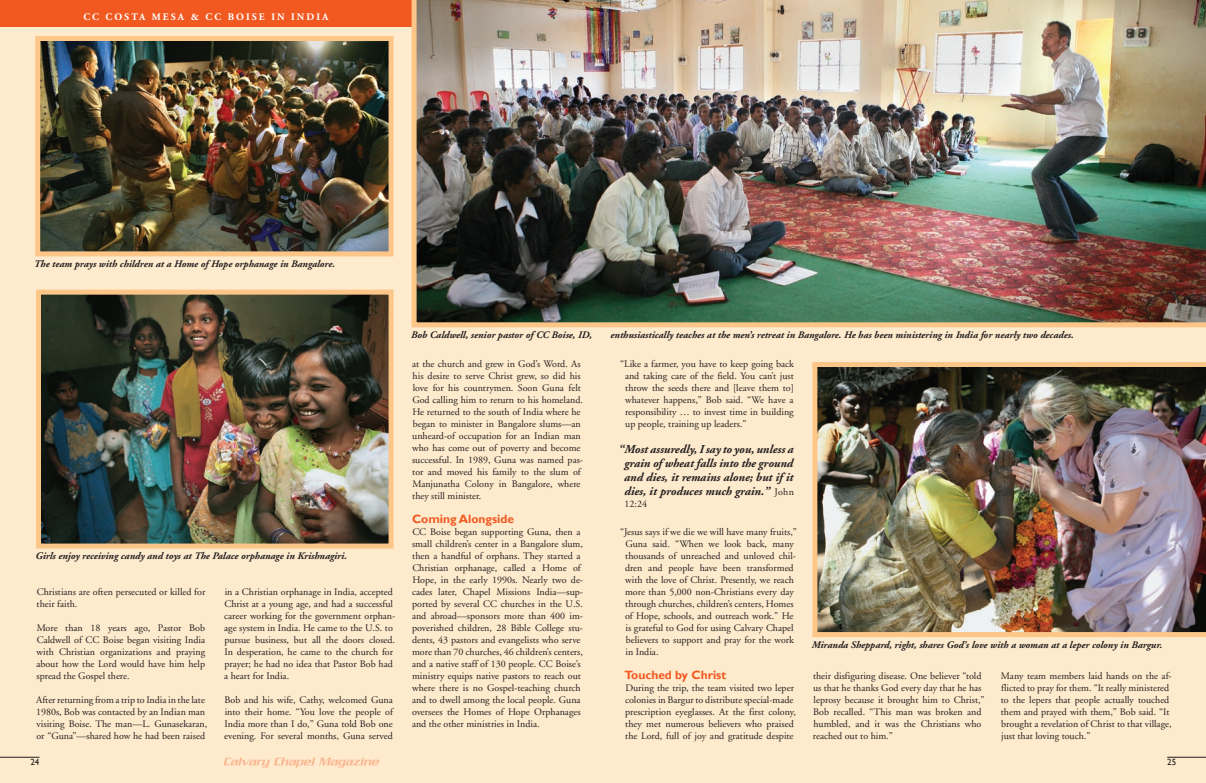
<style>
.page{position:relative;width:1206px;height:783px;background:#fff}
.page>*{position:absolute;margin:0;border:0;box-sizing:border-box;transform-origin:0 0}
.t1{font:italic 700 12px/14px "Adobe Garamond";color:#231f20;text-align:center}
.t2{font:700 12px "Gill Sans";color:#f15921}
.t3{font:10px/12px "Adobe Garamond";color:#231f20}
.t4{font:italic 700 10px "Adobe Garamond";color:#231f20}
.t5{font:700 10px "Adobe Garamond";letter-spacing:.2em;color:#fff}
.t6{font:9px "Gill Sans";color:#231f20}
.s1{font-weight:400;font-style:normal;font-size:10px}
</style>
<div class="page">
<div style="left:0;top:0;width:603px;height:783px;background:#feeacc"></div>
<div style="left:603px;top:0;width:603px;height:783px;background:#feeacc"></div>
<div style="left:0;top:0;width:603px;height:26px;background:#f15921"></div>
<img style="left:41px;top:42px;width:347px;height:208px">
<div style="left:35px;top:36px;width:359px;height:220px;border:5px solid #fdc689"></div>
<img style="left:42px;top:296px;width:346px;height:247px">
<div style="left:36px;top:290px;width:358px;height:259px;border:5px solid #fdc689"></div>
<img style="left:412px;top:0;width:794px;height:327px">
<img style="left:812px;top:362px;width:394px;height:275px">
<hr style="left:0;top:757px;width:39px;height:1px;background:#231f20">
<svg style="left:224px;top:758px;width:155px;height:10px"></svg>
<hr style="left:1167px;top:757px;width:39px;height:1px;background:#231f20">
<p class="t5" style="left:83px;top:12px;width:246px">CC COSTA MESA &amp; CC BOISE IN INDIA</p>
<p class="t4" style="left:34px;top:259px;width:302px">The team prays with children at a Home of Hope orphanage in Bangalore.</p>
<p class="t4" style="left:35px;top:551px;width:313px">Girls enjoy receiving candy and toys at The Palace orphanage in Krishnagiri.</p>
<p class="t3" style="left:37px;top:586px;width:170px">Christians are often persecuted or killed for their faith.</p>
<p class="t3" style="left:36px;top:622px;width:170px;text-align:justify">More than 18 years ago, Pastor Bob Caldwell of CC Boise began visiting India with Christian organizations and praying about how the Lord would have him help spread the Gospel there.</p>
<p class="t3" style="left:36px;top:694px;width:173px">After returning from a trip to India in the late 1980s, Bob was contacted by an Indian man visiting Boise. The man—L. Gunasekaran, or “Guna”—shared how he had been raised</p>
<p class="t3" style="left:224px;top:586px;width:173px">in a Christian orphanage in India, accepted Christ at a young age, and had a successful career working for the government orphan&shy;age system in India. He came to the U.S. to pursue business, but all the doors closed.<br>In desperation, he came to the church for prayer; he had no idea that Pastor Bob had a heart for India.</p>
<p class="t3" style="left:224px;top:694px;width:170px;text-align:justify">Bob and his wife, Cathy, welcomed Guna into their home. “You love the people of India more than I do,” Guna told Bob one evening. For several months, Guna served</p>
<p class="t4" style="left:411px;top:329px;width:183px">Bob Caldwell, senior pastor of CC Boise, ID,</p>
<p class="t4" style="left:611px;top:329px;width:464px">enthusiastically teaches at the men’s retreat in Bangalore. He has been ministering in India for nearly two decades.</p>
<p class="t3" style="left:412px;top:358px;width:173px">at the church and grew in God’s Word. As his desire to serve Christ grew, so did his love for his countrymen. Soon Guna felt God calling him to return to his homeland.<br>He returned to the south of India where he began to minister in Bangalore slums—an unheard-of occupation for an Indian man who has come out of poverty and become successful. In 1989, Guna was named pas&shy;tor and moved his family to the slum of Manjunatha Colony in Bangalore, where they still minister.</p>
<p class="t2" style="left:412px;top:511px;width:104px">Coming Alongside</p>
<p class="t3" style="left:412px;top:526px;width:173px">CC Boise began supporting Guna, then a small children’s center in a Bangalore slum, then a handful of orphans. They started a Christian orphanage, called a Home of Hope, in the early 1990s. Nearly two de&shy;cades later, Chapel Missions India—sup&shy;ported by several CC churches in the U.S. and abroad—sponsors more than 400 im&shy;poverished children, 28 Bible College stu&shy;dents, 43 pastors and evangelists who serve more than 70 churches, 46 children’s centers, and a native staff of 130 people. CC Boise’s ministry equips native pastors to reach out where there is no Gospel-teaching church and to dwell among the local people. Guna oversees the Homes of Hope Orphanages and the other ministries in India.</p>
<p class="t3" style="left:625px;top:358px;width:171px;text-align:justify;text-indent:-5px">“Like a farmer, you have to keep going back and taking care of the field. You can’t just throw the seeds there and [leave them to] whatever happens,” Bob said. “We have a responsibility … to invest time in building up people, training up leaders.”</p>
<p class="t1" style="left:619px;top:442px;width:177px">“Most assuredly, I say to you, unless a grain of wheat falls into the ground and dies, it remains alone; but if it dies, it produces much grain.” <span class="s1">John</span></p>
<p class="t3" style="left:625px;top:498px;width:24px">12:24</p>
<p class="t3" style="left:625px;top:526px;width:173px;text-indent:-5px">“Jesus says if we die we will have many fruits,” Guna said. “When we look back, many thousands of unreached and unloved chil&shy;dren and people have been transformed with the love of Christ. Presently, we reach more than 5,000 non-Christians every day through churches, children’s centers, Homes of Hope, schools, and outreach work.” He is grateful to God for using Calvary Chapel believers to support and pray for the work in India.</p>
<p class="t2" style="left:625px;top:667px;width:103px">Touched by Christ</p>
<p class="t3" style="left:625px;top:682px;width:172px">During the trip, the team visited two leper colonies in Bargur to distribute special-made prescription eyeglasses. At the first colony, they met numerous believers who praised the Lord, full of joy and gratitude despite</p>
<p class="t4" style="left:812px;top:639px;width:352px">Miranda Sheppard, right, shares God’s love with a woman at a leper colony in Bargur.</p>
<p class="t3" style="left:813px;top:670px;width:173px">their disfiguring disease. One believer “told us that he thanks God every day that he has leprosy because it brought him to Christ,” Bob recalled. “This man was broken and humbled, and it was the Christians who reached out to him.”</p>
<p class="t3" style="left:1001px;top:670px;width:172px">Many team members laid hands on the af&shy;flicted to pray for them. “It really ministered to the lepers that people actually touched them and prayed with them,” Bob said. “It brought a revelation of Christ to that village, just that loving touch.”</p>
<p class="t6" style="left:30px;top:757px;width:10px">24</p>
<p class="t6" style="left:1167px;top:757px;width:10px">25</p>
</div>
